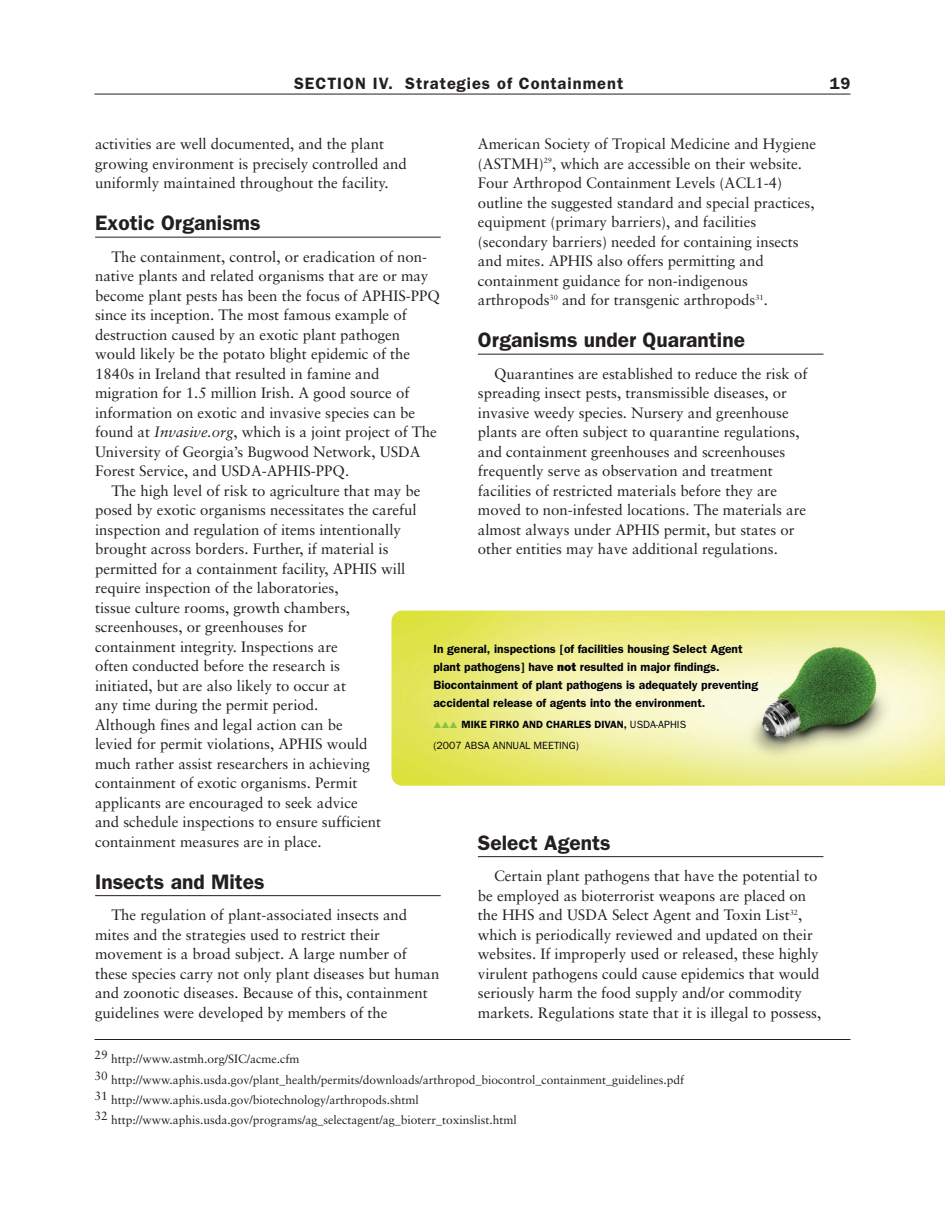
<style>
.page{position:relative;width:945px;height:1215px;background:#fff}
.page>*{position:absolute;margin:0;border:0;box-sizing:border-box;transform-origin:0 0}
.t1{font:600 21px "Franklin Gothic";color:#231f20}
.t2{font:600 16.5px "Franklin Gothic";letter-spacing:.06em;color:#231f20}
.t3{font:15px/19.5px "Sabon";color:#231f20}
.t4{font:12px/20.2px "Sabon";color:#231f20}
.t5{font:600 12px/18px "Franklin Gothic";color:#00000d}
.t6{font:10.5px/21px "Franklin Gothic";color:#00000d}
.s1{font-style:italic}
.s2{font-weight:800}
.s3{color:#84c440}
.s4{font-weight:600}
</style>
<div class="page">
<hr style="left:94px;top:94px;width:756px;height:1px;background:#231f20">
<hr style="left:95px;top:237px;width:346px;height:1px;background:#231f20">
<hr style="left:95px;top:895px;width:346px;height:1px;background:#231f20">
<hr style="left:478px;top:354px;width:346px;height:1px;background:#231f20">
<hr style="left:478px;top:856px;width:346px;height:1px;background:#231f20">
<hr style="left:94px;top:1039px;width:756px;height:1px;background:#231f20">
<img style="left:392px;top:611px;width:553px;height:175px">
<p class="t2" style="left:294px;top:73px;width:331px">SECTION IV. Strategies of Containment</p>
<p class="t2" style="left:830px;top:73px;width:22px">19</p>
<p class="t3" style="left:95px;top:135px;width:313px">activities are well documented, and the plant growing environment is precisely controlled and uniformly maintained throughout the facility.</p>
<h1 class="t1" style="left:95px;top:211px;width:167px">Exotic Organisms</h1>
<p class="t3" style="left:95px;top:248px;width:346px;text-indent:16px">The containment, control, or eradication of non&shy;native plants and related organisms that are or may become plant pests has been the focus of APHIS-PPQ since its inception. The most famous example of destruction caused by an exotic plant pathogen would likely be the potato blight epidemic of the 1840s in Ireland that resulted in famine and migration for 1.5 million Irish. A good source of information on exotic and invasive species can be found at <span class="s1">Invasive.org</span>, which is a joint project of The University of Georgia’s Bugwood Network, USDA Forest Service, and USDA-APHIS-PPQ.</p>
<p class="t3" style="left:95px;top:482px;width:327px;text-indent:16px">The high level of risk to agriculture that may be posed by exotic organisms necessitates the careful inspection and regulation of items intentionally brought across borders. Further, if material is permitted for a containment facility, APHIS will require inspection of the laboratories,<br>tissue culture rooms, growth chambers, screenhouses, or greenhouses for<br>containment integrity. Inspections are<br>often conducted before the research is<br>initiated, but are also likely to occur at<br>any time during the permit period.<br>Although fines and legal action can be<br>levied for permit violations, APHIS would<br>much rather assist researchers in achieving containment of exotic organisms. Permit applicants are encouraged to seek advice<br>and schedule inspections to ensure sufficient containment measures are in place.</p>
<h1 class="t1" style="left:95px;top:869px;width:171px">Insects and Mites</h1>
<p class="t3" style="left:95px;top:906px;width:346px;text-indent:16px">The regulation of plant-associated insects and mites and the strategies used to restrict their movement is a broad subject. A large number of these species carry not only plant diseases but human and zoonotic diseases. Because of this, containment guidelines were developed by members of the</p>
<p class="t3" style="left:478px;top:135px;width:340px">American Society of Tropical Medicine and Hygiene (ASTMH)<sup>29</sup>, which are accessible on their website.<br>Four Arthropod Containment Levels (ACL1-4) outline the suggested standard and special practices, equipment (primary barriers), and facilities (secondary barriers) needed for containing insects and mites. APHIS also offers permitting and containment guidance for non-indigenous arthropods<sup>30</sup> and for transgenic arthropods<sup>31</sup>.</p>
<h1 class="t1" style="left:478px;top:328px;width:269px">Organisms under Quarantine</h1>
<p class="t3" style="left:478px;top:365px;width:331px;text-indent:16px">Quarantines are established to reduce the risk of spreading insect pests, transmissible diseases, or invasive weedy species. Nursery and greenhouse plants are often subject to quarantine regulations, and containment greenhouses and screenhouses frequently serve as observation and treatment facilities of restricted materials before they are moved to non-infested locations. The materials are almost always under APHIS permit, but states or other entities may have additional regulations.</p>
<p class="t5" style="left:433px;top:640px;width:326px">In general, inspections [of facilities housing Select Agent plant pathogens] have <span class="s2">not</span> resulted in major findings.<br>Biocontainment of plant pathogens is adequately preventing accidental release of agents into the environment.</p>
<p class="t6" style="left:433px;top:714px;width:254px"><span class="s3">▲▲▲</span> <span class="s4">MIKE FIRKO AND CHARLES DIVAN,</span> USDA-APHIS (2007 ABSA ANNUAL MEETING)</p>
<h1 class="t1" style="left:478px;top:830px;width:134px">Select Agents</h1>
<p class="t3" style="left:478px;top:867px;width:345px;text-indent:16px">Certain plant pathogens that have the potential to be employed as bioterrorist weapons are placed on the HHS and USDA Select Agent and Toxin List<sup>32</sup>, which is periodically reviewed and updated on their websites. If improperly used or released, these highly virulent pathogens could cause epidemics that would seriously harm the food supply and/or commodity markets. Regulations state that it is illegal to possess,</p>
<p class="t4" style="left:94px;top:1050px;width:591px">29 http://www.astmh.org/SIC/acme.cfm<br>30 http://www.aphis.usda.gov/plant_health/permits/downloads/arthropod_biocontrol_containment_guidelines.pdf 31 http://www.aphis.usda.gov/biotechnology/arthropods.shtml<br>32 http://www.aphis.usda.gov/programs/ag_selectagent/ag_bioterr_toxinslist.html</p>
</div>
